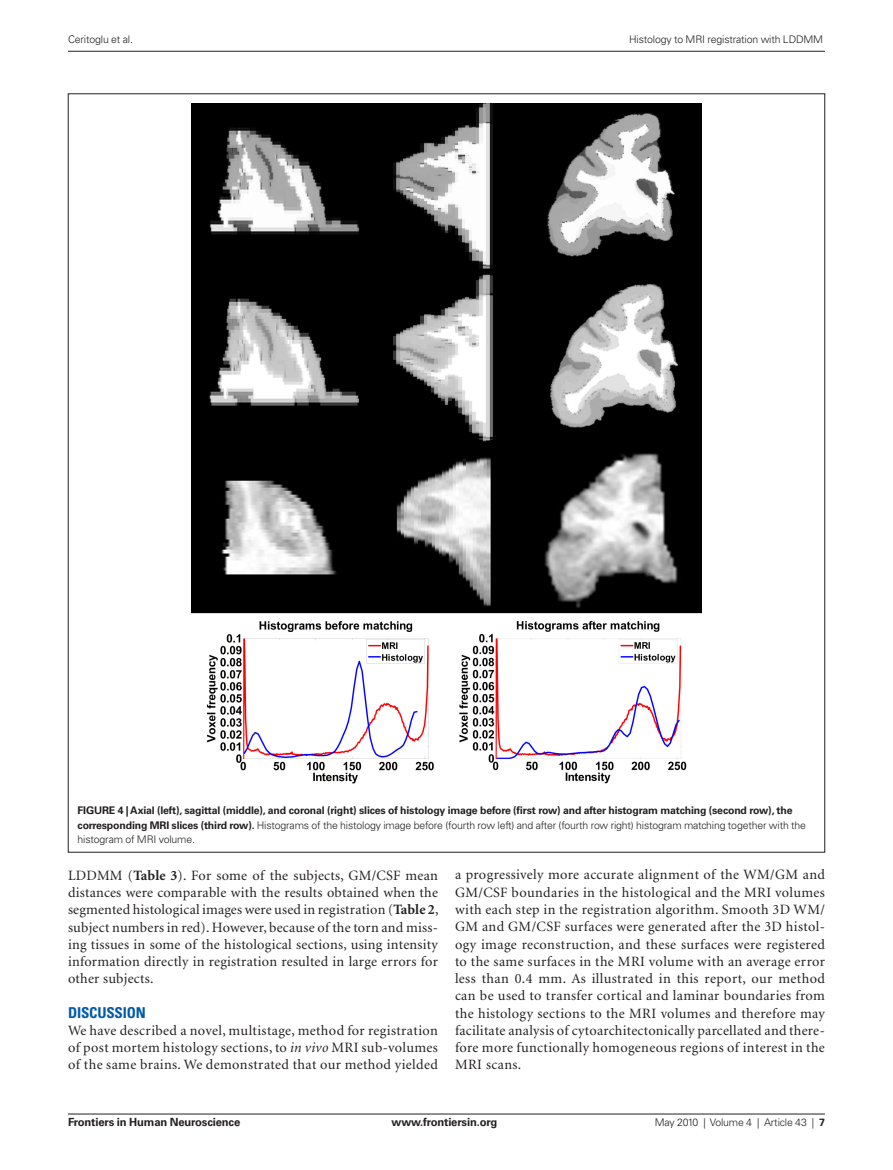
<style>
.page{position:relative;width:893px;height:1170px;background:#fff}
.page>*{position:absolute;margin:0;border:0;box-sizing:border-box;transform-origin:0 0}
.ART_tx_title1{font:700 condensed 15px "Univers";letter-spacing:-.01em;color:#015aaa}
.ART_tx1{font:14.25px/17.2px "Minion";letter-spacing:.025em;color:#231f20;text-align:justify}
.ART_tx{font:14.25px/17.2px "Minion";letter-spacing:.015em;color:#231f20;text-align:justify}
.t1{font:700 11.25px "Univers";letter-spacing:-.015em;color:#231f20}
.FIGURE_tx{font:700 10.5px/14.2px "Univers";letter-spacing:-.015em;color:#231f20}
.t2{font:300 10.5px "Univers";letter-spacing:-.015em;color:#231f20}
.s1{font-weight:300}
.s2{font-weight:700}
.s3{font-style:italic}
</style>
<div class="page">
<hr style="left:68px;top:1113px;width:757px;height:1px;background:#231f20">
<hr style="left:68px;top:51px;width:757px;height:1px;background:#231f20">
<img style="left:191px;top:103px;width:511px;height:681px">
<p class="t2" style="left:68px;top:33px;width:66px">Ceritoglu et al.</p>
<p class="t2" style="left:629px;top:33px;width:196px">Histology to MRI registration with LDDMM</p>
<p class="FIGURE_tx" style="left:78px;top:803px;width:730px">Figure 4 | Axial (left), sagittal (middle), and coronal (right) slices of histology image before (first row) and after histogram matching (second row), the corresponding MRI slices (third row). <span class="s1">Histograms of the histology image before (fourth row left) and after (fourth row right) histogram matching together with the histogram of MRI volume.</span></p>
<p class="ART_tx" style="left:68px;top:867px;width:372px">LDDMM (<span class="s2">Table 3</span>). For some of the subjects, GM/CSF mean distances were comparable with the results obtained when the segmented histological images were used in registration (<span class="s2">Table 2</span>, subject numbers in red). However, because of the torn and miss&shy;ing tissues in some of the histological sections, using intensity information directly in registration resulted in large errors for other subjects.</p>
<p class="ART_tx_title1" style="left:68px;top:1002px;width:79px">DISCUSSION</p>
<p class="ART_tx1" style="left:68px;top:1022px;width:371px">We have described a novel, multistage, method for registration of post mortem histology sections, to <span class="s3">in vivo</span> MRI sub-volumes of the same brains. We demonstrated that our method yielded</p>
<p class="ART_tx1" style="left:455px;top:866px;width:371px">a progressively more accurate alignment of the WM/GM and GM/CSF boundaries in the histological and the MRI volumes with each step in the registration algorithm. Smooth 3D WM/ GM and GM/CSF surfaces were generated after the 3D histol&shy;ogy image reconstruction, and these surfaces were registered to the same surfaces in the MRI volume with an average error less than 0.4 mm. As illustrated in this report, our method can be used to transfer cortical and laminar boundaries from the histology sections to the MRI volumes and therefore may facilitate analysis of cytoarchitectonically parcellated and there&shy;fore more functionally homogeneous regions of interest in the MRI scans.</p>
<p class="t1" style="left:68px;top:1115px;width:174px">Frontiers in Human Neuroscience</p>
<p class="t1" style="left:392px;top:1115px;width:107px">www.frontiersin.org</p>
<p class="t2" style="left:655px;top:1115px;width:172px">May 2010 | Volume 4 | Article 43 | <span class="s2">7</span></p>
</div>
